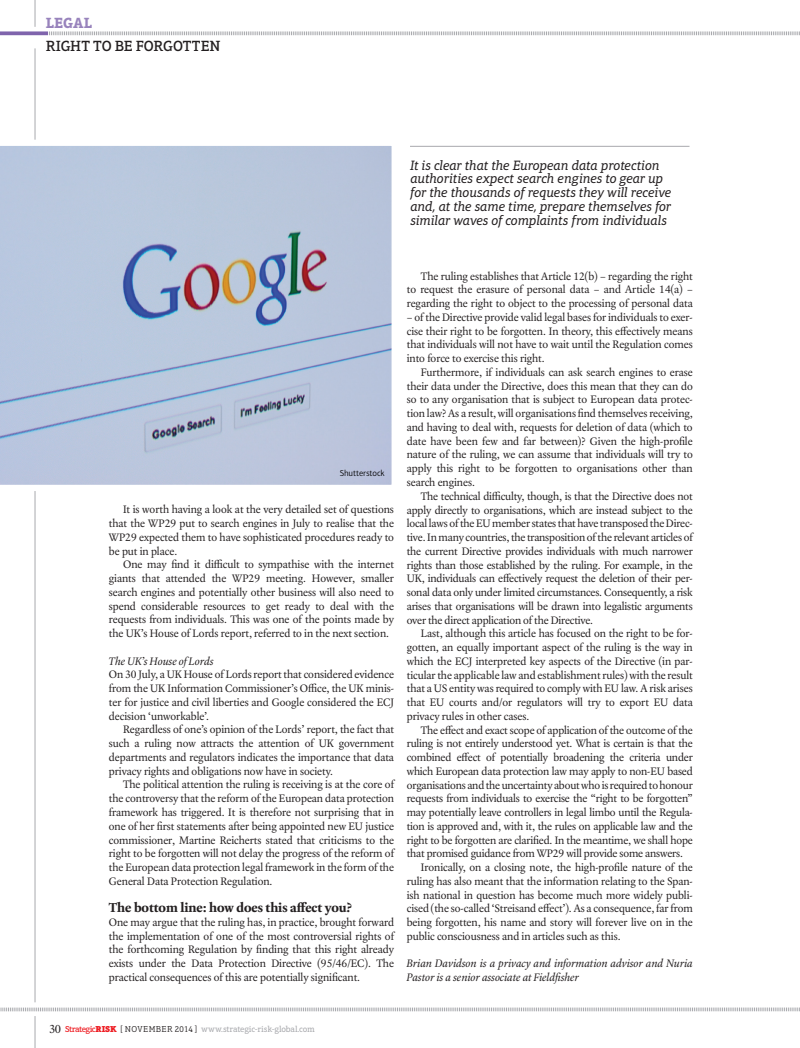
<style>
.page{position:relative;width:800px;height:1048px;background:#fff}
.page>*{position:absolute;margin:0;border:0;box-sizing:border-box;transform-origin:0 0}
.t1{font:500 15px "Aptifer Slab LT Pro";color:#231f20}
.t2{font:700 15px "Aptifer Slab LT Pro";color:#9883bc}
.t3{font:italic 13.75px/13.8px "Aptifer Slab LT Pro";letter-spacing:-.01em;color:#231f20}
.t4{font:700 13.75px "Laurentian Std";color:#231f20}
.t5{font:11.5px/13.8px "Laurentian Std";color:#231f20;text-align:justify}
.t6{font:italic 11.5px/13.8px "Laurentian Std";color:#231f20}
.t7{font:8.75px "Aptifer Slab LT Pro";letter-spacing:-.025em;color:#a8a9ad}
.t8{font:300 8.75px "Aptifer Sans LT Pro";letter-spacing:-.015em;color:#000}
.s1{font-family:"Laurentian Std";font-size:12.5px;color:#231f20}
.s2{font-weight:500;color:#ee1d23}
.s3{font-weight:900;color:#ee1d23}
.s4{font-weight:300;color:#231f20}
</style>
<div class="page">
<svg style="left:0;top:1007px;width:800px;height:5px"></svg>
<svg style="left:49px;top:31px;width:751px;height:5px"></svg>
<hr style="left:35px;top:48px;width:1px;height:954px;background:#a8a9ad">
<svg style="left:35px;top:0;width:1px;height:27px"></svg>
<hr style="left:35px;top:1016px;width:1px;height:32px;background:#a8a9ad">
<svg style="left:0;top:31px;width:48px;height:4px"></svg>
<svg style="left:0;top:140px;width:392px;height:351px;background:#b6c3d9"></svg>
<hr style="left:410px;top:146px;width:279px;height:1px;background:#a8a9ad">
<h1 class="t2" style="left:46px;top:14px;width:47px">Legal</h1>
<h1 class="t1" style="left:46px;top:37px;width:176px">RIGHT TO BE FORGOTTEN</h1>
<p class="t3" style="left:410px;top:158px;width:263px">It is clear that the European data protection authorities expect search engines to gear up for the thousands of requests they will receive and, at the same time, prepare themselves for similar waves of complaints from individuals</p>
<p class="t8" style="left:340px;top:468px;width:46px">Shutterstock</p>
<p class="t5" style="left:109px;top:503px;width:287px;text-indent:14px">It is worth having a look at the very detailed set of questions that the WP29 put to search engines in July to realise that the WP29 expected them to have sophisticated procedures ready to be put in place.</p>
<p class="t5" style="left:109px;top:558px;width:287px;text-indent:14px">One may find it difficult to sympathise with the internet giants that attended the WP29 meeting. However, smaller search engines and potentially other business will also need to spend considerable resources to get ready to deal with the requests from individuals. This was one of the points made by the UK’s House of Lords report, referred to in the next section.</p>
<p class="t6" style="left:109px;top:654px;width:106px">The UK’s House of Lords</p>
<p class="t5" style="left:109px;top:668px;width:287px">On 30 July, a UK House of Lords report that considered evidence from the UK Information Commissioner’s Office, the UK minis&shy;ter for justice and civil liberties and Google considered the ECJ decision ‘unworkable’.</p>
<p class="t5" style="left:109px;top:723px;width:287px;text-indent:14px">Regardless of one’s opinion of the Lords’ report, the fact that such a ruling now attracts the attention of UK government departments and regulators indicates the importance that data privacy rights and obligations now have in society.</p>
<p class="t5" style="left:109px;top:778px;width:288px;text-indent:14px">The political attention the ruling is receiving is at the core of the controversy that the reform of the European data protection framework has triggered. It is therefore not surprising that in one of her first statements after being appointed new EU justice commissioner, Martine Reicherts stated that criticisms to the right to be forgotten will not delay the progress of the reform of the European data protection legal framework in the form of the General Data Protection Regulation.</p>
<p class="t4" style="left:109px;top:900px;width:244px">The bottom line: how does this affect you?</p>
<p class="t5" style="left:109px;top:915px;width:288px">One may argue that the ruling has, in practice, brought forward the implementation of one of the most controversial rights of the forthcoming Regulation by finding that this right already exists under the Data Protection Directive (95/46/EC). The practical consequences of this are potentially significant.</p>
<p class="t5" style="left:407px;top:269px;width:288px;text-indent:14px">The ruling establishes that Article 12(b) – regarding the right to request the erasure of personal data – and Article 14(a) – regarding the right to object to the processing of personal data</p>
<p class="t5" style="left:407px;top:310px;width:288px">– of the Directive provide valid legal bases for individuals to exer&shy;cise their right to be forgotten. In theory, this effectively means that individuals will not have to wait until the Regulation comes into force to exercise this right.</p>
<p class="t5" style="left:407px;top:365px;width:288px;text-indent:14px">Furthermore, if individuals can ask search engines to erase their data under the Directive, does this mean that they can do so to any organisation that is subject to European data protec&shy;tion law? As a result, will organisations find themselves receiving, and having to deal with, requests for deletion of data (which to date have been few and far between)? Given the high-profile nature of the ruling, we can assume that individuals will try to apply this right to be forgotten to organisations other than search engines.</p>
<p class="t5" style="left:407px;top:489px;width:289px;text-indent:14px">The technical difficulty, though, is that the Directive does not apply directly to organisations, which are instead subject to the local laws of the EU member states that have transposed the Direc&shy;tive. In many countries, the transposition of the relevant articles of the current Directive provides individuals with much narrower rights than those established by the ruling. For example, in the UK, individuals can effectively request the deletion of their per&shy;sonal data only under limited circumstances. Consequently, a risk arises that organisations will be drawn into legalistic arguments over the direct application of the Directive.</p>
<p class="t5" style="left:407px;top:627px;width:288px;text-indent:14px">Last, although this article has focused on the right to be for&shy;gotten, an equally important aspect of the ruling is the way in which the ECJ interpreted key aspects of the Directive (in par&shy;ticular the applicable law and establishment rules) with the result that a US entity was required to comply with EU law. A risk arises that EU courts and/or regulators will try to export EU data privacy rules in other cases.</p>
<p class="t5" style="left:421px;top:723px;width:273px">The effect and exact scope of application of the outcome of the</p>
<p class="t5" style="left:407px;top:737px;width:287px">ruling is not entirely understood yet. What is certain is that the</p>
<p class="t5" style="left:407px;top:750px;width:287px">combined effect of potentially broadening the criteria under</p>
<p class="t5" style="left:407px;top:764px;width:287px">which European data protection law may apply to non-EU based</p>
<p class="t5" style="left:407px;top:778px;width:288px">organisations and the uncertainty about who is required to honour</p>
<p class="t5" style="left:407px;top:792px;width:287px">requests from individuals to exercise the “right to be forgotten”</p>
<p class="t5" style="left:407px;top:805px;width:288px">may potentially leave controllers in legal limbo until the Regula-</p>
<p class="t5" style="left:407px;top:819px;width:287px">tion is approved and, with it, the rules on applicable law and the</p>
<p class="t5" style="left:407px;top:833px;width:288px">right to be forgotten are clarified. In the meantime, we shall hope</p>
<p class="t5" style="left:407px;top:847px;width:278px">that promised guidance from WP29 will provide some answers.</p>
<p class="t5" style="left:421px;top:860px;width:273px">Ironically, on a closing note, the high-profile nature of the</p>
<p class="t5" style="left:407px;top:874px;width:288px">ruling has also meant that the information relating to the Span-</p>
<p class="t5" style="left:407px;top:888px;width:287px">ish national in question has become much more widely publi-</p>
<p class="t5" style="left:407px;top:902px;width:287px">cised (the so-called ‘Streisand effect’). As a consequence, far from</p>
<p class="t5" style="left:407px;top:915px;width:288px">being forgotten, his name and story will forever live on in the</p>
<p class="t5" style="left:407px;top:929px;width:215px">public consciousness and in articles such as this.</p>
<p class="t6" style="left:407px;top:957px;width:288px">Brian Davidson is a privacy and information advisor and Nuria<br>Pastor is a senior associate at Fieldfisher</p>
<p class="t7" style="left:49px;top:1024px;width:267px"><span class="s1">30</span> <span class="s2">STRATEGIC</span><span class="s3">Risk</span> <span class="s4">[ NOVEMBER 2014 ]</span> www.strategic-risk-global.com</p>
</div>
